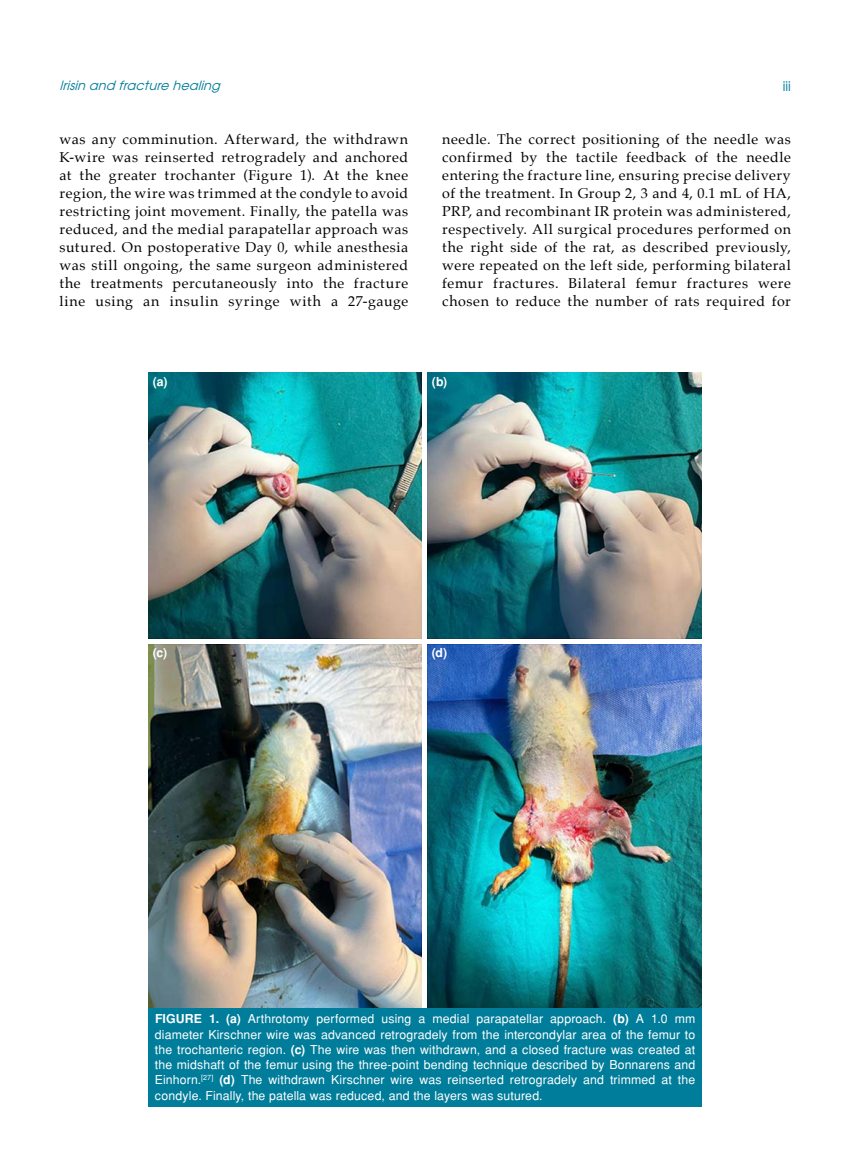
<style>
.page{position:relative;width:859px;height:1170px;background:#fff}
.page>*{position:absolute;margin:0;border:0;box-sizing:border-box;transform-origin:0 0}
.t1{font:14.25px/18px "Palatino";letter-spacing:.045em;color:#000;text-align:justify}
.t2{font:13.5px "Avant Garde Tr";color:#007d9a}
.t3{font:italic 12.75px "Avant Garde Tr";color:#007d9a}
.t4{font:12.3px/15.3px "Helvetica Normal Tr";letter-spacing:.01em;color:#fff;text-align:justify}
.t5{font:700 12.3px "Helvetica Tr";color:#fff}
.s1{font-family:"Helvetica Tr";font-weight:700}
</style>
<div class="page">
<img style="left:149px;top:372px;width:553px;height:635px">
<hr style="left:148px;top:639px;width:554px;height:4px;background:#fff">
<hr style="left:422px;top:372px;width:4px;height:637px;background:#fff">
<div style="left:149px;top:1007px;width:553px;height:99px;background:#007d9a"></div>
<p class="t3" style="left:60px;top:78px;width:166px">Irisin and fracture healing</p>
<p class="t2" style="left:783px;top:77px;width:10px">iii</p>
<p class="t1" style="left:60px;top:130px;width:350px">was any comminution. Afterward, the withdrawn K-wire was reinserted retrogradely and anchored at the greater trochanter (Figure 1). At the knee region, the wire was trimmed at the condyle to avoid restricting joint movement. Finally, the patella was reduced, and the medial parapatellar approach was sutured. On postoperative Day 0, while anesthesia was still ongoing, the same surgeon administered the treatments percutaneously into the fracture line using an insulin syringe with a 27-gauge</p>
<p class="t1" style="left:442px;top:130px;width:350px">needle. The correct positioning of the needle was confirmed by the tactile feedback of the needle entering the fracture line, ensuring precise delivery of the treatment. In Group 2, 3 and 4, 0.1 mL of HA, PRP, and recombinant IR protein was administered, respectively. All surgical procedures performed on the right side of the rat, as described previously, were repeated on the left side, performing bilateral femur fractures. Bilateral femur fractures were chosen to reduce the number of rats required for</p>
<p class="t5" style="left:153px;top:374px;width:16px">(a)</p>
<p class="t5" style="left:153px;top:645px;width:16px">(c)</p>
<p class="t5" style="left:432px;top:374px;width:17px">(b)</p>
<p class="t5" style="left:432px;top:645px;width:17px">(d)</p>
<p class="t4" style="left:155px;top:1011px;width:542px"><span class="s1">FIGURE 1. (a)</span> Arthrotomy performed using a medial parapatellar approach. <span class="s1">(b)</span> A 1.0 mm diameter Kirschner wire was advanced retrogradely from the intercondylar area of the femur to the trochanteric region. <span class="s1">(c)</span> The wire was then withdrawn, and a closed fracture was created at the midshaft of the femur using the three-point bending technique described by Bonnarens and Einhorn.<sup>[27]</sup> <span class="s1">(d)</span> The withdrawn Kirschner wire was reinserted retrogradely and trimmed at the condyle. Finally, the patella was reduced, and the layers was sutured.</p>
</div>
